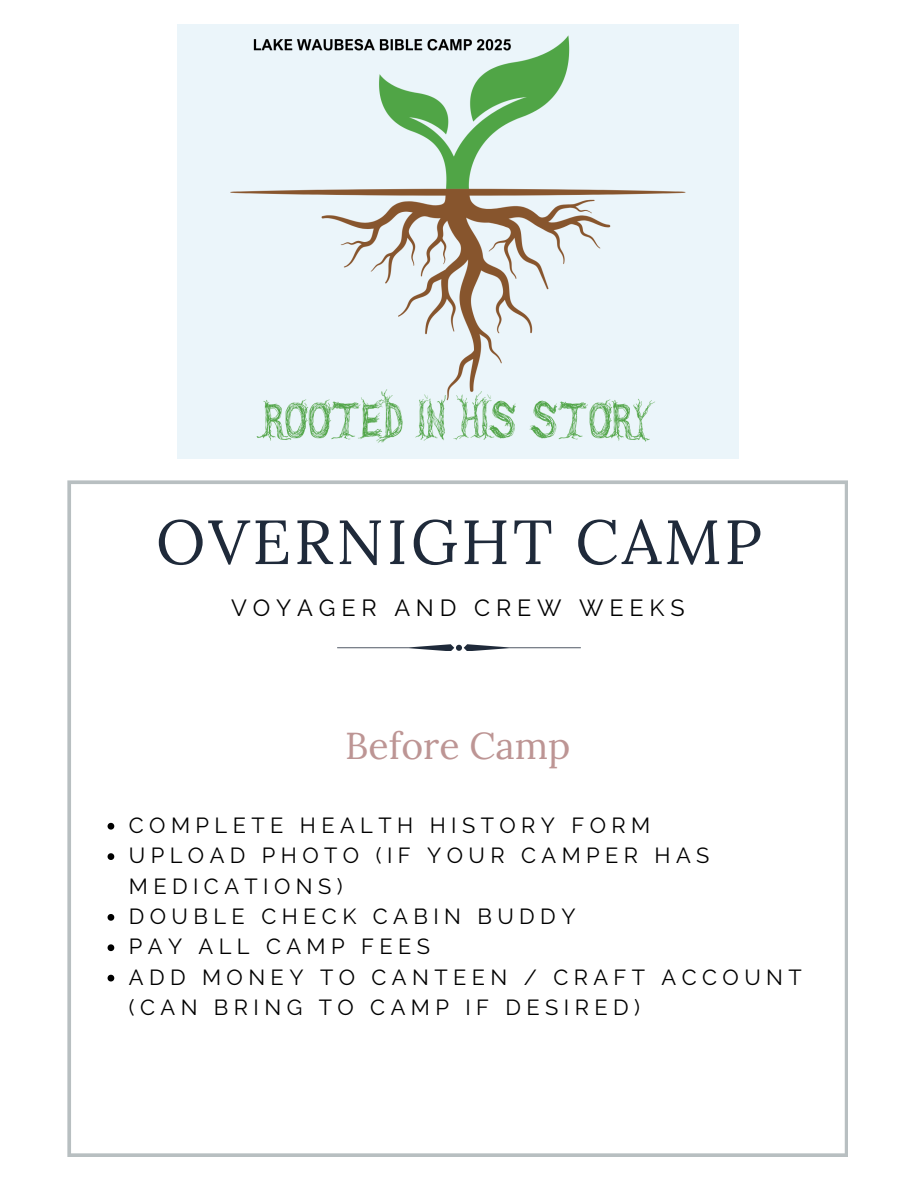
<style>
.page{position:relative;width:918px;height:1188px;background:#fff}
.page>*{position:absolute;margin:0;border:0;box-sizing:border-box;transform-origin:0 0}
.t1{font:62.25px "Lora";letter-spacing:.05em;color:#1f2a3a}
.t2{font:37.35px "Lora";color:#bd9594}
.t3{font:23.4px "Raleway";letter-spacing:.25em;color:#000}
.t4{font:21.75px/30.3px "Raleway";letter-spacing:.25em;color:#000}
</style>
<div class="page">
<svg style="left:67px;top:480px;width:781px;height:677px"></svg>
<svg style="left:337px;top:644px;width:244px;height:7px"></svg>
<img style="left:177px;top:24px;width:562px;height:434px">
<svg style="left:108px;top:823px;width:6px;height:7px"></svg>
<svg style="left:108px;top:853px;width:6px;height:7px"></svg>
<svg style="left:108px;top:914px;width:6px;height:7px"></svg>
<svg style="left:108px;top:944px;width:6px;height:7px"></svg>
<svg style="left:108px;top:975px;width:6px;height:6px"></svg>
<h1 class="t1" style="left:156px;top:501px;width:608px">OVERNIGHT CAMP</h1>
<h3 class="t3" style="left:231px;top:594px;width:455px">VOYAGER AND CREW WEEKS</h3>
<p class="t2" style="left:345px;top:722px;width:227px">Before Camp</p>
<p class="t4" style="left:129px;top:810px;width:523px">COMPLETE HEALTH HISTORY FORM</p>
<h2 class="t4" style="left:129px;top:841px;width:582px">UPLOAD PHOTO (IF YOUR CAMPER HAS<br>MEDICATIONS)</h2>
<p class="t4" style="left:129px;top:901px;width:448px">DOUBLE CHECK CABIN BUDDY</p>
<p class="t4" style="left:129px;top:932px;width:303px">PAY ALL CAMP FEES</p>
<p class="t4" style="left:129px;top:962px;width:674px">ADD MONEY TO CANTEEN / CRAFT ACCOUNT (CAN BRING TO CAMP IF DESIRED)</p>
</div>
